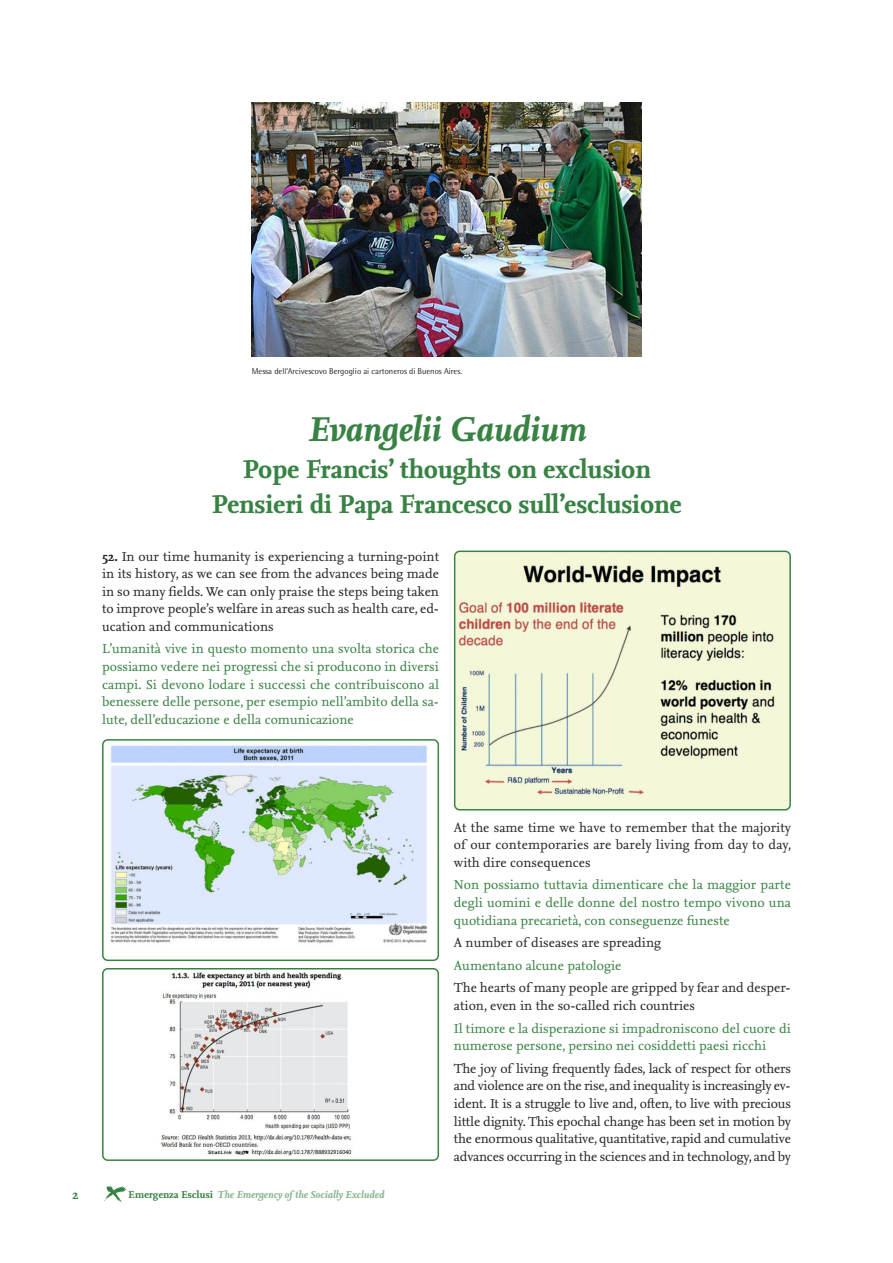
<style>
.page{position:relative;width:893px;height:1263px;background:#fff}
.page>*{position:absolute;margin:0;border:0;box-sizing:border-box;transform-origin:0 0}
.t1{font:italic 700 36px "Nexus Serif";letter-spacing:-.01em;color:#388244}
.t2{font:700 27px/34.8px "Nexus Serif";letter-spacing:-.01em;color:#388244;text-align:center}
.t3{font:13.5px/17.5px "Nexus Serif";color:#272627;text-align:justify}
.t4{font:13.5px/17.5px "Nexus Serif";color:#388244;text-align:justify}
.t5{font:700 13.5px "Nexus Serif";color:#388244}
.t6{font:italic 700 10.5px "Nexus Serif";color:#87b48f}
.t7{font:8.4px "Rotis Semi Sans Std";color:#272627}
.s1{font-weight:700}
.s2{font-style:normal;color:#388244}
</style>
<div class="page">
<img style="left:104px;top:1186px;width:23px;height:16px">
<img style="left:252px;top:102px;width:389px;height:255px">
<svg style="left:102px;top:739px;width:337px;height:222px"></svg>
<svg style="left:102px;top:968px;width:337px;height:193px"></svg>
<svg style="left:454px;top:551px;width:337px;height:259px;background:#e1e4c7"></svg>
<p class="t7" style="left:252px;top:368px;width:212px">Messa dell’Arcivescovo Bergoglio ai cartoneros di Buenos Aires.</p>
<h1 class="t1" style="left:307px;top:417px;width:280px">Evangelii Gaudium</h1>
<h2 class="t2" style="left:211px;top:454px;width:472px">Pope Francis’ thoughts on exclusion<br>Pensieri di Papa Francesco sull’esclusione</h2>
<p class="t3" style="left:102px;top:549px;width:339px"><span class="s1">52.</span> In our time humanity is experiencing a turning-point in its history, as we can see from the advances being made in so many fields. We can only praise the steps being taken to improve people’s welfare in areas such as health care, ed&shy;ucation and communications</p>
<p class="t4" style="left:102px;top:642px;width:338px">L’umanità vive in questo momento una svolta storica che possiamo vedere nei progressi che si producono in diversi campi. Si devono lodare i successi che contribuiscono al benessere delle persone, per esempio nell’ambito della sa&shy;lute, dell’educazione e della comunicazione</p>
<p class="t5" style="left:72px;top:1189px;width:8px">2</p>
<p class="t6" style="left:128px;top:1190px;width:257px"><span class="s2">Emergenza Esclusi</span> The Emergency of the Socially Excluded</p>
<p class="t3" style="left:454px;top:820px;width:339px">At the same time we have to remember that the majority of our contemporaries are barely living from day to day, with dire consequences</p>
<p class="t4" style="left:454px;top:878px;width:338px">Non possiamo tuttavia dimenticare che la maggior parte degli uomini e delle donne del nostro tempo vivono una quotidiana precarietà, con conseguenze funeste</p>
<p class="t3" style="left:454px;top:935px;width:209px">A number of diseases are spreading</p>
<p class="t4" style="left:454px;top:958px;width:169px">Aumentano alcune patologie</p>
<p class="t3" style="left:454px;top:981px;width:338px">The hearts of many people are gripped by fear and desper&shy;ation, even in the so-called rich countries</p>
<p class="t4" style="left:454px;top:1021px;width:338px">Il timore e la disperazione si impadroniscono del cuore di numerose persone, persino nei cosiddetti paesi ricchi</p>
<p class="t3" style="left:454px;top:1061px;width:339px">The joy of living frequently fades, lack of respect for others and violence are on the rise, and inequality is increasingly ev&shy;ident. It is a struggle to live and, often, to live with precious little dignity. This epochal change has been set in motion by the enormous qualitative, quantitative, rapid and cumulative advances occurring in the sciences and in technology, and by</p>
</div>
